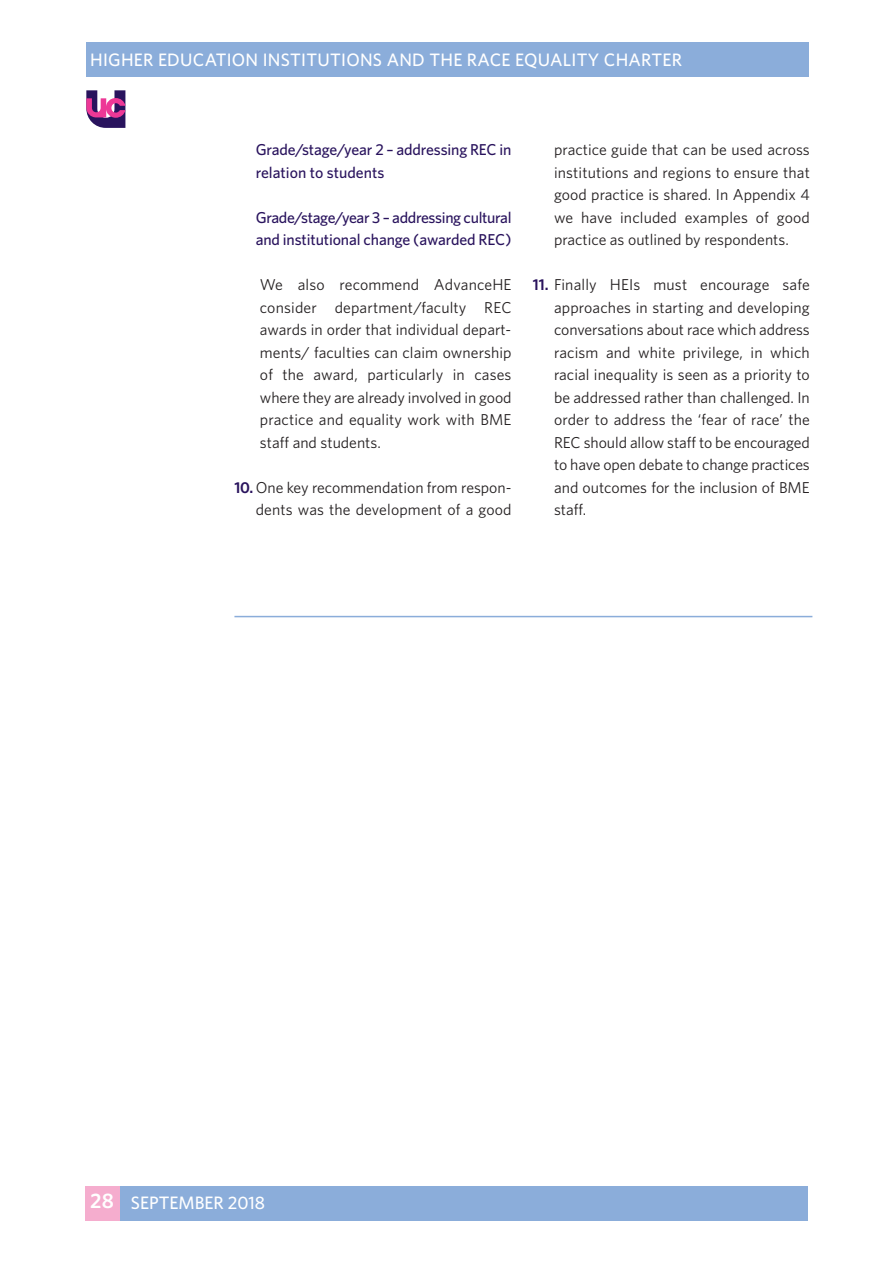
<style>
.page{position:relative;width:893px;height:1263px;background:#fff}
.page>*{position:absolute;margin:0;border:0;box-sizing:border-box;transform-origin:0 0}
.t1{font:600 21px "Whitney";color:#fff}
.t2{font:500 18px "Whitney";letter-spacing:.015em;color:#fff}
.t3{font:15.75px/22.5px "Whitney";color:#231f20;text-align:justify}
.t4{font:500 15.75px/22.5px "Whitney";letter-spacing:-.01em;color:#29135d}
.s1{font-weight:600;color:#29135d}
</style>
<div class="page">
<div style="left:86px;top:43px;width:722px;height:34px;background:#8badda"></div>
<div style="left:119px;top:1186px;width:689px;height:34px;background:#8badda"></div>
<div style="left:85px;top:1186px;width:34px;height:34px;background:#f5adce"></div>
<svg style="left:86px;top:90px;width:39px;height:38px"></svg>
<hr style="left:234px;top:616px;width:578px;height:1px;background:#8badda">
<p class="t2" style="left:90px;top:50px;width:593px">HIGHER EDUCATION INSTITUTIONS AND THE RACE EQUALITY CHARTER</p>
<p class="t4" style="left:256px;top:138px;width:257px">Grade/stage/year 2 – addressing REC in relation to students</p>
<p class="t4" style="left:256px;top:206px;width:257px">Grade/stage/year 3 – addressing cultural and institutional change (awarded REC)</p>
<p class="t3" style="left:260px;top:273px;width:253px">We also recommend AdvanceHE consider department/faculty REC awards in order that individual depart&shy;ments/ faculties can claim ownership of the award, particularly in cases where they are already involved in good practice and equality work with BME staff and students.</p>
<p class="t3" style="left:234px;top:476px;width:279px;text-align:right"><span class="s1">10.</span>One key recommendation from respon&shy;dents was the development of a good</p>
<p class="t3" style="left:554px;top:138px;width:257px">practice guide that can be used across institutions and regions to ensure that good practice is shared. In Appendix 4 we have included examples of good practice as outlined by respondents.</p>
<p class="t3" style="left:554px;top:273px;width:257px;text-indent:-21px"><span class="s1">11.</span> Finally HEIs must encourage safe approaches in starting and developing conversations about race which address racism and white privilege, in which racial inequality is seen as a priority to be addressed rather than challenged. In order to address the ‘fear of race’ the REC should allow staff to be encouraged to have open debate to change practices and outcomes for the inclusion of BME staff.</p>
<h1 class="t1" style="left:90px;top:1188px;width:25px">28</h1>
<p class="t2" style="left:131px;top:1192px;width:136px">SEPTEMBER 2018</p>
</div>
